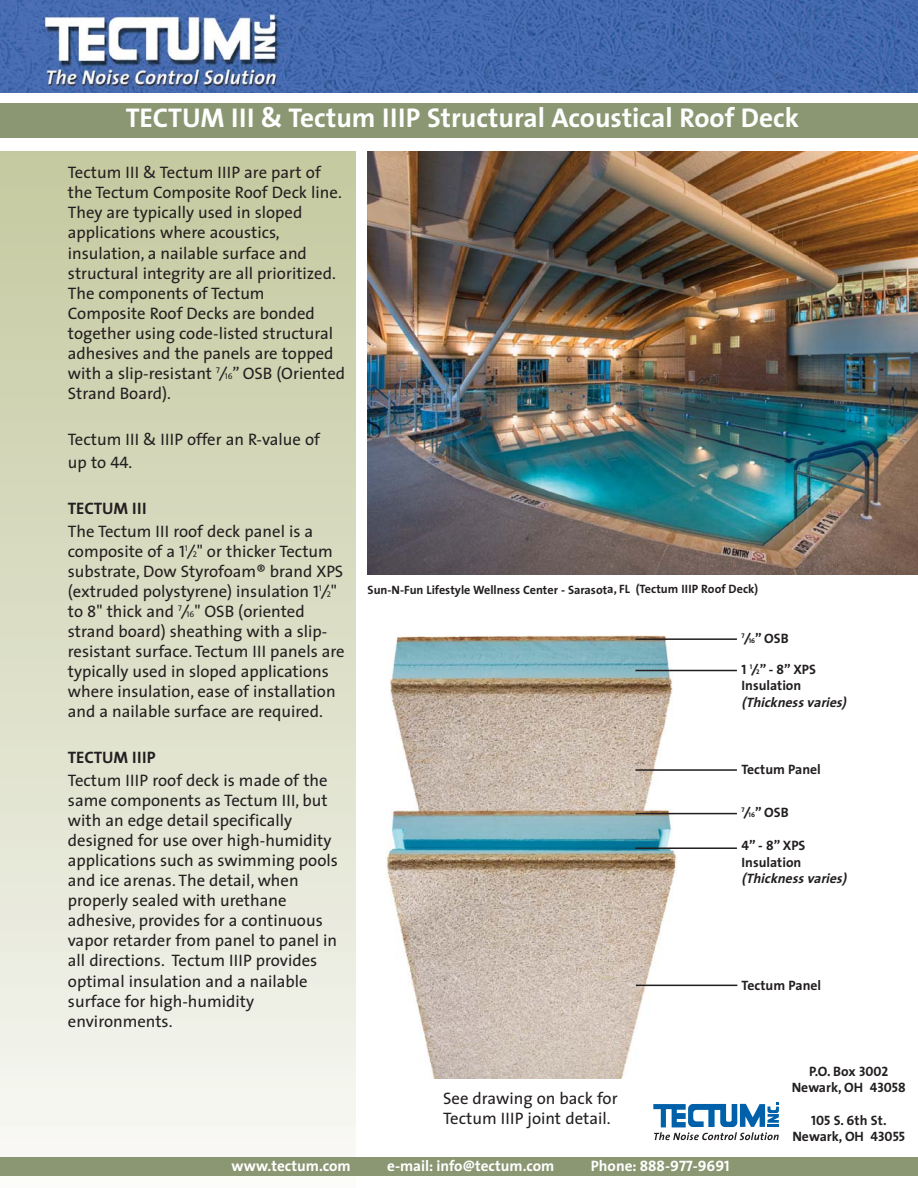
<style>
.page{position:relative;width:918px;height:1188px;background:#fff}
.page>*{position:absolute;margin:0;border:0;box-sizing:border-box;transform-origin:0 0}
.t1{font:700 27.3px "The Sans";color:#fff}
.t2{font:16.65px/20px "The Sans";color:#231f20}
.t3{font:700 16.65px "The Sans";letter-spacing:-.005em;color:#231f20}
.t4{font:700 15.15px "The Sans";color:#fff}
.t5{font:700 13.65px/16.4px "The Sans";color:#231f20;text-align:center}
.t6{font:italic 700 13.65px "The Sans";color:#231f20}
.t7{font:700 12.15px "The Sans";color:#231f20}
.s1{font-size:8.4px}
.s2{font-size:6.75px}
</style>
<div class="page">
<img style="left:386px;top:635px;width:291px;height:444px">
<div style="left:0;top:151px;width:355px;height:1037px;background:linear-gradient(to bottom,#c4c99f,#f7f7f4)"></div>
<div style="left:0;top:103px;width:918px;height:34px;background:#8b9772"></div>
<div style="left:0;top:1157px;width:918px;height:18px;background:#8b9772"></div>
<img style="left:367px;top:151px;width:551px;height:424px">
<svg style="left:653px;top:1103px;width:126px;height:37px"></svg>
<img style="left:0;top:0;width:918px;height:92px">
<hr style="left:635px;top:638px;width:102px;height:2px;background:#231f20">
<hr style="left:635px;top:813px;width:102px;height:1px;background:#231f20">
<hr style="left:635px;top:769px;width:102px;height:2px;background:#231f20">
<hr style="left:635px;top:670px;width:102px;height:1px;background:#231f20">
<hr style="left:636px;top:985px;width:101px;height:1px;background:#231f20">
<hr style="left:635px;top:847px;width:102px;height:2px;background:#231f20">
<h1 class="t1" style="left:126px;top:102px;width:675px">TECTUM III &amp; Tectum IIIP Structural Acoustical Roof Deck</h1>
<p class="t2" style="left:68px;top:164px;width:279px">Tectum III &amp; Tectum IIIP are part of the Tectum Composite Roof Deck line.<br>They are typically used in sloped applications where acoustics, insulation, a nailable surface and structural integrity are all prioritized.<br>The components of Tectum Composite Roof Decks are bonded together using code-listed structural adhesives and the panels are topped with a slip-resistant <sup>7</sup>⁄<span class="s1">16</span>” OSB (Oriented Strand Board).</p>
<p class="t2" style="left:68px;top:429px;width:254px;line-height:23.1px">Tectum III &amp; IIIP offer an R-value of up to 44.</p>
<p class="t3" style="left:68px;top:499px;width:80px">TECTUM III</p>
<p class="t2" style="left:68px;top:523px;width:278px">The Tectum III roof deck panel is a composite of a 1<sup>1</sup>⁄<span class="s1">2</span>" or thicker Tectum substrate, Dow Styrofoam® brand XPS (extruded polystyrene) insulation 1<sup>1</sup>⁄<span class="s1">2</span>" to 8" thick and <sup>7</sup>⁄<span class="s1">16</span>" OSB (oriented strand board) sheathing with a slip&shy;resistant surface. Tectum III panels are typically used in sloped applications where insulation, ease of installation and a nailable surface are required.</p>
<p class="t3" style="left:68px;top:748px;width:89px">TECTUM IIIP</p>
<p class="t2" style="left:68px;top:772px;width:272px">Tectum IIIP roof deck is made of the same components as Tectum III, but with an edge detail specifically designed for use over high-humidity applications such as swimming pools and ice arenas. The detail, when properly sealed with urethane adhesive, provides for a continuous vapor retarder from panel to panel in all directions. Tectum IIIP provides optimal insulation and a nailable surface for high-humidity environments.</p>
<p class="t5" style="left:792px;top:1063px;width:116px">P.O. Box 3002<br>Newark, OH 43058</p>
<p class="t5" style="left:792px;top:1112px;width:114px">105 S. 6th St.<br>Newark, OH 43055</p>
<p class="t7" style="left:368px;top:582px;width:392px">Sun-N-Fun Lifestyle Wellness Center - Sarasota, FL (Tectum IIIP Roof Deck)</p>
<p class="t5" style="left:742px;top:630px;width:49px"><sup>7</sup>⁄<span class="s2">16</span>” OSB</p>
<p class="t5" style="left:742px;top:661px;width:76px;text-align:left">1 <sup>1</sup>⁄<span class="s2">2</span>” - 8” XPS<br>Insulation</p>
<p class="t6" style="left:742px;top:694px;width:106px">(Thickness varies)</p>
<p class="t5" style="left:741px;top:761px;width:81px">Tectum Panel</p>
<p class="t5" style="left:741px;top:804px;width:49px"><sup>7</sup>⁄<span class="s2">16</span>” OSB</p>
<p class="t5" style="left:742px;top:837px;width:65px;text-align:left">4” - 8” XPS<br>Insulation</p>
<p class="t6" style="left:742px;top:870px;width:106px">(Thickness varies)</p>
<p class="t5" style="left:742px;top:977px;width:81px">Tectum Panel</p>
<p class="t2" style="left:443px;top:1090px;width:176px">See drawing on back for<br>Tectum IIIP joint detail.</p>
<p class="t4" style="left:232px;top:1157px;width:121px">www.tectum.com</p>
<p class="t4" style="left:387px;top:1157px;width:169px">e-mail: info@tectum.com</p>
<p class="t4" style="left:591px;top:1157px;width:140px">Phone: 888-977-9691</p>
</div>
